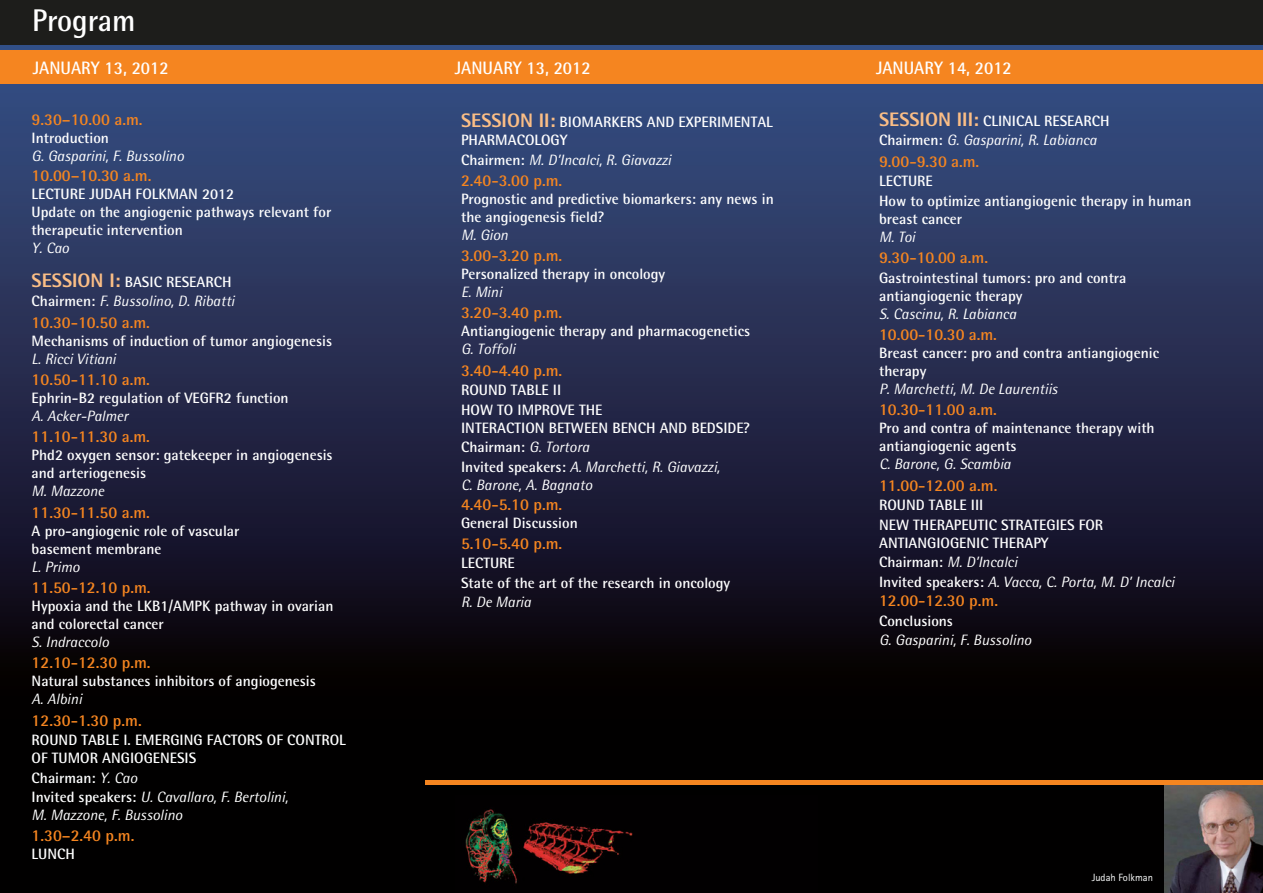
<style>
.page{position:relative;width:1263px;height:893px;background:#fff}
.page>*{position:absolute;margin:0;border:0;box-sizing:border-box;transform-origin:0 0}
.t1{font:700 31.35px "Rotis Semi Sans";color:#fff;scale:.96 1}
.t2{font:700 18px "Rotis Semi Sans";color:#fff;scale:.96 1}
.t3{font:700 16.5px "Rotis Semi Sans";color:#f58520}
.t4{font:700 15px/18px "Rotis Semi Sans";color:#fff}
.t5{font:italic 15px/19.5px "Rotis Semi Sans";color:#fff}
.t6{font:10.5px "Rotis Sans Serif";color:#fff}
.s1{font-weight:800;font-size:19.5px;color:#fbbe86}
.s2{font-weight:400;font-style:italic}
.s3{font-weight:700;font-style:normal}
</style>
<div class="page">
<img style="left:0;top:45px;width:1263px;height:848px">
<img style="left:455px;top:795px;width:363px;height:98px">
<img style="left:1164px;top:784px;width:99px;height:109px">
<hr style="left:425px;top:780px;width:838px;height:4px;background:#f58520">
<div style="left:0;top:51px;width:1263px;height:33px;background:#f58520"></div>
<div style="left:0;top:0;width:1263px;height:45px;background:#1d1d1b"></div>
<h1 class="t1" style="left:32px;top:1px;width:109px">Program</h1>
<p class="t2" style="left:33px;top:56px;width:143px">JANUARY 13, 2012</p>
<p class="t2" style="left:455px;top:56px;width:143px">JANUARY 13, 2012</p>
<p class="t2" style="left:876px;top:57px;width:143px">JANUARY 14, 2012</p>
<p class="t3" style="left:32px;top:110px;width:112px">9.30–10.00 a.m.</p>
<p class="t4" style="left:32px;top:129px;width:79px">Introduction</p>
<p class="t5" style="left:32px;top:146px;width:154px">G. Gasparini, F. Bussolino</p>
<p class="t3" style="left:32px;top:165px;width:121px">10.00–10.30 a.m.</p>
<p class="t4" style="left:32px;top:185px;width:301px">LECTURE JUDAH FOLKMAN 2012<br>Update on the angiogenic pathways relevant for therapeutic intervention</p>
<p class="t5" style="left:32px;top:238px;width:39px">Y. Cao</p>
<p class="t4" style="left:32px;top:272px;width:204px;line-height:19.5px"><span class="s1">SESSION I:</span> BASIC RESEARCH<br>Chairmen: <span class="s2">F. Bussolino, D. Ribatti</span></p>
<p class="t3" style="left:32px;top:312px;width:120px">10.30-10.50 a.m.</p>
<p class="t4" style="left:32px;top:331px;width:302px">Mechanisms of induction of tumor angiogenesis</p>
<p class="t5" style="left:32px;top:349px;width:86px">L. Ricci Vitiani</p>
<p class="t3" style="left:32px;top:369px;width:120px">10.50-11.10 a.m.</p>
<p class="t4" style="left:32px;top:389px;width:259px">Ephrin-B2 regulation of VEGFR2 function</p>
<p class="t5" style="left:32px;top:406px;width:98px">A. Acker-Palmer</p>
<p class="t3" style="left:32px;top:427px;width:120px">11.10-11.30 a.m.</p>
<p class="t4" style="left:32px;top:446px;width:303px">Phd2 oxygen sensor: gatekeeper in angiogenesis and arteriogenesis</p>
<p class="t5" style="left:32px;top:481px;width:74px">M. Mazzone</p>
<p class="t3" style="left:32px;top:502px;width:120px">11.30-11.50 a.m.</p>
<p class="t4" style="left:32px;top:521px;width:209px">A pro-angiogenic role of vascular basement membrane</p>
<p class="t5" style="left:32px;top:557px;width:50px">L. Primo</p>
<p class="t3" style="left:32px;top:577px;width:120px">11.50-12.10 p.m.</p>
<p class="t4" style="left:32px;top:597px;width:303px">Hypoxia and the LKB1/AMPK pathway in ovarian and colorectal cancer</p>
<p class="t5" style="left:32px;top:632px;width:79px">S. Indraccolo</p>
<p class="t3" style="left:32px;top:653px;width:120px">12.10-12.30 p.m.</p>
<p class="t4" style="left:32px;top:672px;width:286px">Natural substances inhibitors of angiogenesis</p>
<p class="t5" style="left:32px;top:689px;width:52px">A. Albini</p>
<p class="t3" style="left:32px;top:710px;width:112px">12.30-1.30 p.m.</p>
<p class="t4" style="left:32px;top:731px;width:316px">ROUND TABLE I. EMERGING FACTORS OF CONTROL<br>OF TUMOR ANGIOGENESIS</p>
<p class="t5" style="left:32px;top:767px;width:258px"><span class="s3">Chairman:</span> Y. Cao<br><span class="s3">Invited speakers:</span> U. Cavallaro, F. Bertolini,</p>
<p class="t5" style="left:32px;top:805px;width:152px">M. Mazzone, F. Bussolino</p>
<p class="t3" style="left:32px;top:826px;width:104px">1.30–2.40 p.m.</p>
<p class="t4" style="left:32px;top:845px;width:45px">LUNCH</p>
<p class="t4" style="left:461px;top:113px;width:313px"><span class="s1">SESSION II:</span> BIOMARKERS AND EXPERIMENTAL<br>PHARMACOLOGY</p>
<p class="t5" style="left:461px;top:149px;width:212px"><span class="s3">Chairmen:</span> M. D’Incalci, R. Giavazzi</p>
<p class="t3" style="left:461px;top:170px;width:103px">2.40-3.00 p.m.</p>
<p class="t4" style="left:461px;top:189px;width:314px">Prognostic and predictive biomarkers: any news in the angiogenesis field?</p>
<p class="t5" style="left:461px;top:225px;width:48px">M. Gion</p>
<p class="t3" style="left:461px;top:245px;width:103px">3.00-3.20 p.m.</p>
<p class="t4" style="left:461px;top:265px;width:206px">Personalized therapy in oncology</p>
<p class="t5" style="left:461px;top:282px;width:42px">E. Mini</p>
<p class="t3" style="left:461px;top:303px;width:103px">3.20-3.40 p.m.</p>
<p class="t4" style="left:461px;top:322px;width:291px">Antiangiogenic therapy and pharmacogenetics</p>
<p class="t5" style="left:461px;top:339px;width:56px">G. Toffoli</p>
<p class="t3" style="left:461px;top:360px;width:103px">3.40-4.40 p.m.</p>
<p class="t4" style="left:461px;top:380px;width:143px;line-height:19.5px">ROUND TABLE II<br>HOW TO IMPROVE THE</p>
<p class="t4" style="left:461px;top:418px;width:291px;line-height:19.5px">INTERACTION BETWEEN BENCH AND BEDSIDE?<br>Chairman: <span class="s2">G. Tortora<br></span>Invited speakers: <span class="s2">A. Marchetti, R. Giavazzi,</span></p>
<p class="t5" style="left:461px;top:475px;width:133px">C. Barone, A. Bagnato</p>
<p class="t3" style="left:461px;top:494px;width:103px">4.40-5.10 p.m.</p>
<p class="t4" style="left:461px;top:513px;width:118px">General Discussion</p>
<p class="t3" style="left:461px;top:533px;width:103px">5.10-5.40 p.m.</p>
<p class="t4" style="left:461px;top:553px;width:271px;line-height:19.5px">LECTURE<br>State of the art of the research in oncology</p>
<p class="t5" style="left:461px;top:592px;width:71px">R. De Maria</p>
<p class="t4" style="left:879px;top:111px;width:232px;line-height:19.5px"><span class="s1">SESSION III:</span> CLINICAL RESEARCH<br>Chairmen: <span class="s2">G. Gasparini, R. Labianca</span></p>
<p class="t3" style="left:879px;top:151px;width:102px">9.00-9.30 a.m.</p>
<p class="t4" style="left:879px;top:171px;width:314px;line-height:19.5px">LECTURE<br>How to optimize antiangiogenic therapy in human</p>
<p class="t4" style="left:879px;top:209px;width:85px">breast cancer</p>
<p class="t5" style="left:879px;top:227px;width:38px">M. Toi</p>
<p class="t3" style="left:879px;top:247px;width:110px">9.30-10.00 a.m.</p>
<p class="t4" style="left:879px;top:268px;width:249px">Gastrointestinal tumors: pro and contra antiangiogenic therapy</p>
<p class="t5" style="left:879px;top:303px;width:139px">S. Cascinu, R. Labianca</p>
<p class="t3" style="left:879px;top:324px;width:119px">10.00-10.30 a.m.</p>
<p class="t4" style="left:879px;top:344px;width:281px">Breast cancer: pro and contra antiangiogenic therapy</p>
<p class="t5" style="left:879px;top:379px;width:180px">P. Marchetti, M. De Laurentiis</p>
<p class="t3" style="left:879px;top:399px;width:119px">10.30-11.00 a.m.</p>
<p class="t4" style="left:879px;top:419px;width:277px">Pro and contra of maintenance therapy with antiangiogenic agents</p>
<p class="t5" style="left:879px;top:454px;width:133px">C. Barone, G. Scambia</p>
<p class="t3" style="left:879px;top:475px;width:120px">11.00-12.00 a.m.</p>
<p class="t4" style="left:879px;top:495px;width:226px;line-height:19.5px">ROUND TABLE III<br>NEW THERAPEUTIC STRATEGIES FOR</p>
<p class="t4" style="left:879px;top:532px;width:297px;line-height:19.5px">ANTIANGIOGENIC THERAPY<br>Chairman: <span class="s2">M. D’Incalci<br></span>Invited speakers: <span class="s2">A. Vacca, C. Porta, M. D’ Incalci</span></p>
<p class="t3" style="left:879px;top:591px;width:120px">12.00-12.30 p.m.</p>
<p class="t4" style="left:879px;top:611px;width:75px">Conclusions</p>
<p class="t5" style="left:879px;top:630px;width:154px">G. Gasparini, F. Bussolino</p>
<p class="t6" style="left:1092px;top:871px;width:63px">Judah Folkman</p>
</div>
